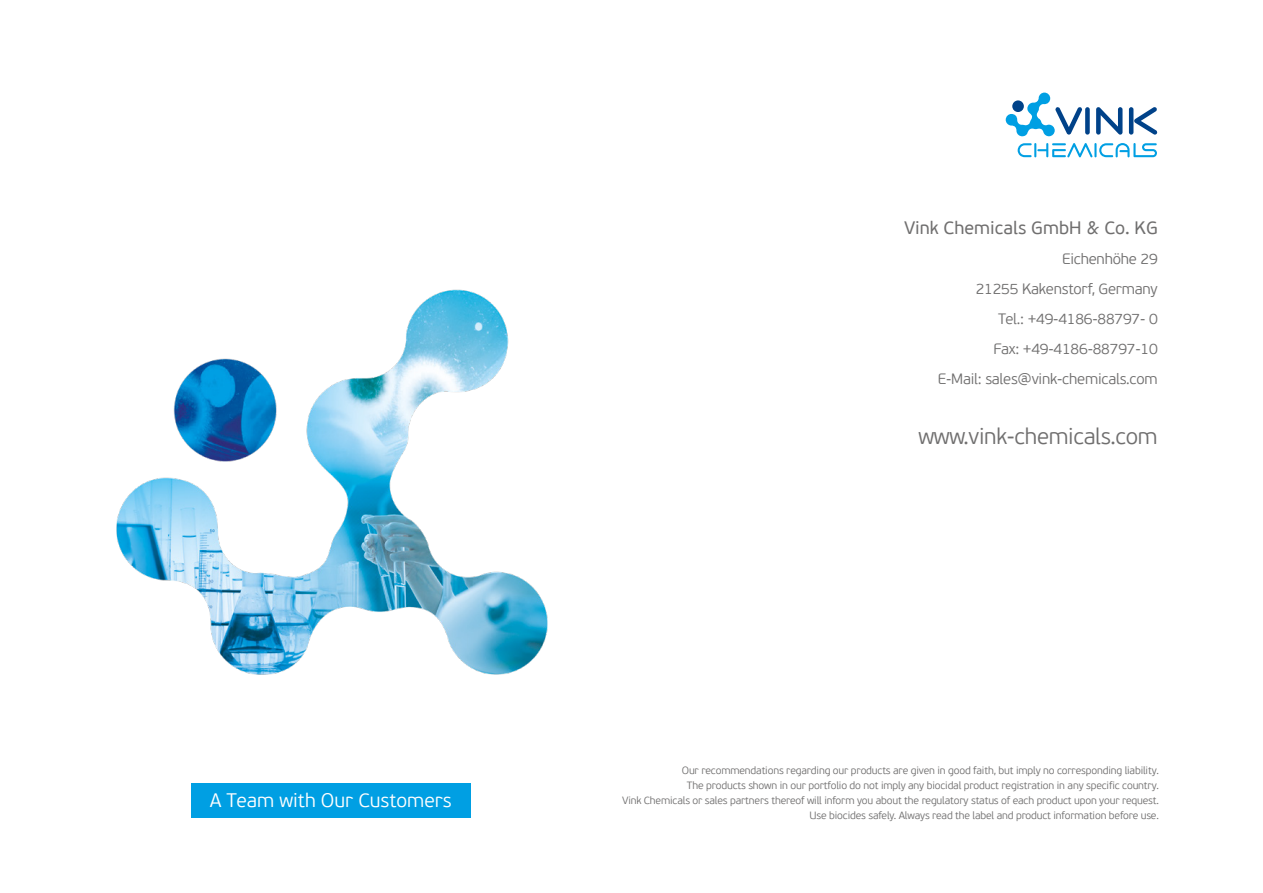
<style>
.page{position:relative;width:1263px;height:893px;background:#fff}
.page>*{position:absolute;margin:0;border:0;box-sizing:border-box;transform-origin:0 0}
.t1{font:300 22.5px "PF Beau Sans Pro";letter-spacing:-.015em;color:#706f6f}
.t2{font:300 19.5px "PF Beau Sans Pro";color:#fff}
.t3{font:18px "PF Beau Sans Pro";color:#706f6f}
.t4{font:300 15px/30px "PF Beau Sans Pro";letter-spacing:-.015em;color:#706f6f;text-align:right}
.t5{font:300 10.5px/15px "PF Beau Sans Pro";letter-spacing:-.015em;color:#706f6f;text-align:right}
</style>
<div class="page">
<svg style="left:1096px;top:107px;width:26px;height:28px"></svg>
<hr style="left:1129px;top:107px;width:4px;height:28px;background:#004289;border-radius:2px">
<svg style="left:1134px;top:107px;width:23px;height:28px"></svg>
<div style="left:1085px;top:107px;width:5px;height:28px;background:#004289;border-radius:2px"></div>
<svg style="left:1018px;top:143px;width:139px;height:14px"></svg>
<svg style="left:1006px;top:93px;width:76px;height:43px"></svg>
<img style="left:116px;top:289px;width:432px;height:386px">
<div style="left:191px;top:783px;width:279px;height:35px;background:#009fe3"></div>
<h2 class="t2" style="left:210px;top:789px;width:243px">A Team with Our Customers</h2>
<h3 class="t3" style="left:904px;top:217px;width:255px">Vink Chemicals GmbH &amp; Co. KG</h3>
<h3 class="t4" style="left:938px;top:244px;width:221px">Eichenhöhe 29<br>21255 Kakenstorf, Germany<br>Tel.: +49-4186-88797- 0<br>Fax: +49-4186-88797-10<br>E-Mail: sales@vink-chemicals.com</h3>
<h1 class="t1" style="left:918px;top:423px;width:241px">www.vink-chemicals.com</h1>
<p class="t5" style="left:622px;top:763px;width:538px">Our recommendations regarding our products are given in good faith, but imply no corresponding liability.<br>The products shown in our portfolio do not imply any biocidal product registration in any specific country.<br>Vink Chemicals or sales partners thereof will inform you about the regulatory status of each product upon your request.<br>Use biocides safely. Always read the label and product information before use.</p>
</div>
